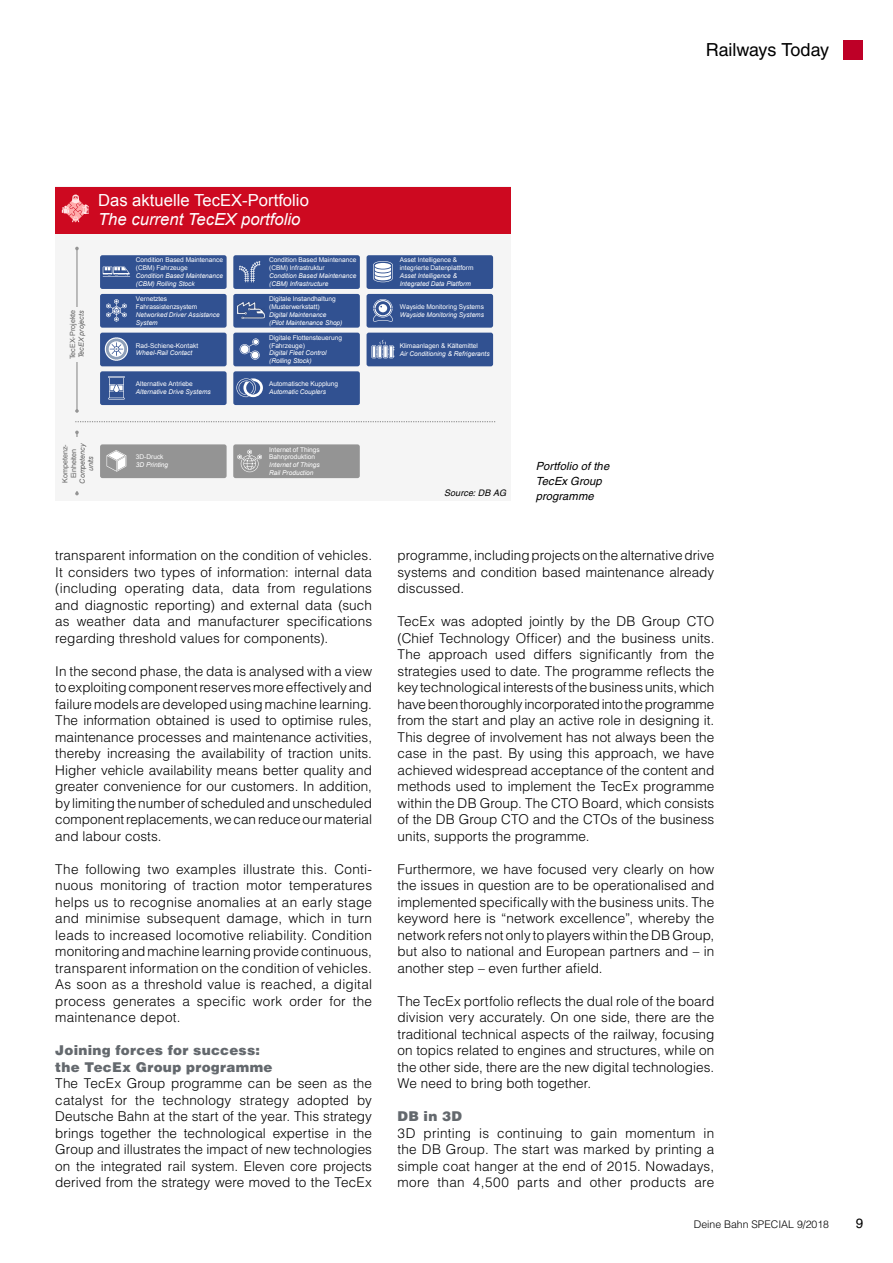
<style>
.page{position:relative;width:893px;height:1263px;background:#fff}
.page>*{position:absolute;margin:0;border:0;box-sizing:border-box;transform-origin:0 0}
.t1{font:18px "Helvetica LT";letter-spacing:-.005em;color:#000}
.t2{font:16.65px "Arial";color:#fff}
.t3{font:italic 16.65px "Arial";color:#fff}
.t4{font:300 13.5px/16.5px "Helvetica LT";letter-spacing:.005em;color:#000;text-align:justify}
.t5{font:900 13.5px/16.5px "Helvetica LT";letter-spacing:.02em;color:#64696e}
.t6{font:13.5px "Helvetica LT";color:#000}
.t7{font:italic 11.25px/15px "Helvetica LT";letter-spacing:.01em;color:#000}
.t8{font:300 10.5px "Helvetica LT";color:#000}
.t9{font:italic 9px "Helvetica LT";letter-spacing:.015em;color:#000}
.t10{font:7.2px/8.6px "Arial";letter-spacing:.005em;color:#636363;text-align:center}
.t11{font:italic 7.2px/8.6px "Arial";letter-spacing:.005em;color:#636363;text-align:center}
.t12{font:italic 6.6px/7.8px "Arial";color:#fff}
.t13{font:6.6px/7.8px "Arial";color:#fff}
</style>
<div class="page">
<div style="left:844px;top:40px;width:19px;height:19px;background:#be0027"></div>
<div style="left:55px;top:187px;width:455px;height:314px;background:#f5f5f5"></div>
<div style="left:100px;top:444px;width:127px;height:34px;background:#949494;border-radius:2px"></div>
<div style="left:233px;top:444px;width:127px;height:34px;background:#949494;border-radius:2px"></div>
<svg style="left:75px;top:421px;width:421px;height:1px"></svg>
<div style="left:55px;top:187px;width:455px;height:46px;background:#cd0920"></div>
<hr style="left:76px;top:248px;width:2px;height:163px;background:#949494">
<hr style="left:76px;top:432px;width:2px;height:62px;background:#949494">
<div style="left:61px;top:437px;width:34px;height:53px;background:#f5f5f5"></div>
<svg style="left:237px;top:449px;width:25px;height:23px"></svg>
<div style="left:100px;top:294px;width:127px;height:34px;background:#315191;border-radius:2px"></div>
<svg style="left:106px;top:299px;width:21px;height:23px"></svg>
<div style="left:100px;top:255px;width:127px;height:34px;background:#315191;border-radius:2px"></div>
<svg style="left:103px;top:267px;width:27px;height:10px"></svg>
<div style="left:367px;top:255px;width:126px;height:34px;background:#315191;border-radius:2px"></div>
<svg style="left:373px;top:261px;width:20px;height:21px"></svg>
<div style="left:367px;top:294px;width:126px;height:34px;background:#315191;border-radius:2px"></div>
<svg style="left:373px;top:299px;width:20px;height:23px"></svg>
<div style="left:100px;top:333px;width:127px;height:33px;background:#315191;border-radius:2px"></div>
<svg style="left:104px;top:337px;width:25px;height:24px"></svg>
<div style="left:367px;top:333px;width:126px;height:33px;background:#315191;border-radius:2px"></div>
<svg style="left:371px;top:340px;width:23px;height:18px"></svg>
<div style="left:100px;top:371px;width:127px;height:34px;background:#315191;border-radius:2px"></div>
<svg style="left:108px;top:376px;width:17px;height:23px"></svg>
<div style="left:233px;top:255px;width:127px;height:34px;background:#315191;border-radius:2px"></div>
<svg style="left:239px;top:261px;width:21px;height:21px"></svg>
<div style="left:233px;top:333px;width:127px;height:33px;background:#315191;border-radius:2px"></div>
<svg style="left:240px;top:338px;width:20px;height:22px"></svg>
<div style="left:233px;top:294px;width:127px;height:34px;background:#315191;border-radius:2px"></div>
<div style="left:233px;top:371px;width:127px;height:34px;background:#315191;border-radius:2px"></div>
<svg style="left:236px;top:378px;width:27px;height:19px"></svg>
<svg style="left:107px;top:450px;width:19px;height:22px"></svg>
<div style="left:68px;top:307px;width:18px;height:55px;background:#f5f5f5"></div>
<svg style="left:62px;top:195px;width:27px;height:27px"></svg>
<img style="left:237px;top:302px;width:28px;height:17px">
<h1 class="t1" style="left:706px;top:40px;width:125px">Railways Today</h1>
<p class="t2" style="left:98px;top:189px;width:212px">Das aktuelle TecEX-Portfolio</p>
<p class="t3" style="left:98px;top:208px;width:204px">The current TecEX portfolio</p>
<p class="t10" style="left:69px;top:359px;width:51px;rotate:-90deg">TecEX-Projekte</p>
<p class="t11" style="left:77px;top:358px;width:49px;rotate:-90deg">TecEX projects</p>
<p class="t13" style="left:136px;top:256px;width:89px">Condition Based Maintenance (CBM) Fahrzeuge</p>
<p class="t12" style="left:136px;top:272px;width:89px">Condition Based Maintenance (CBM) Rolling Stock</p>
<p class="t13" style="left:269px;top:256px;width:89px">Condition Based Maintenance (CBM) Infrastruktur</p>
<p class="t12" style="left:269px;top:272px;width:89px">Condition Based Maintenance (CBM) Infrastructure</p>
<p class="t13" style="left:136px;top:295px;width:63px">Vernetztes<br>Fahrassistenzsystem</p>
<p class="t12" style="left:136px;top:311px;width:85px">Networked Driver Assistance<br>System</p>
<p class="t13" style="left:269px;top:295px;width:68px">Digitale Instandhaltung (Musterwerkstatt)</p>
<p class="t12" style="left:269px;top:311px;width:75px">Digital Maintenance (Pilot Maintenance Shop)</p>
<p class="t13" style="left:136px;top:341px;width:64px">Rad-Schiene-Kontakt</p>
<p class="t12" style="left:136px;top:349px;width:58px">Wheel-Rail Contact</p>
<p class="t13" style="left:269px;top:334px;width:74px">Digitale Flottensteuerung (Fahrzeuge)</p>
<p class="t12" style="left:269px;top:349px;width:59px">Digital Fleet Control (Rolling Stock)</p>
<p class="t13" style="left:136px;top:380px;width:59px">Alternative Antriebe</p>
<p class="t12" style="left:136px;top:388px;width:76px">Alternative Drive Systems</p>
<p class="t13" style="left:269px;top:380px;width:70px">Automatische Kupplung</p>
<p class="t12" style="left:269px;top:388px;width:58px">Automatic Couplers</p>
<p class="t10" style="left:61px;top:483px;width:40px;rotate:-90deg">Kompetenz-<br>Einheiten</p>
<p class="t11" style="left:78px;top:484px;width:42px;rotate:-90deg">Competency units</p>
<p class="t13" style="left:269px;top:445px;width:52px">Internet of Things<br>Bahnproduktion</p>
<p class="t13" style="left:136px;top:453px;width:29px">3D-Druck</p>
<p class="t12" style="left:136px;top:461px;width:34px">3D Printing</p>
<p class="t12" style="left:269px;top:461px;width:52px">Internet of Things<br>Rail Production</p>
<p class="t4" style="left:55px;top:547px;width:318px">transparent information on the condition of vehicles.<br>It considers two types of information: internal data (including operating data, data from regulations and diagnostic reporting) and external data (such as weather data and manufacturer specifications regarding threshold values for components).</p>
<p class="t4" style="left:55px;top:663px;width:318px">In the second phase, the data is analysed with a view to exploiting component reserves more effectively and failure models are developed using machine learning.<br>The information obtained is used to optimise rules, maintenance processes and maintenance activities, thereby increasing the availability of traction units.<br>Higher vehicle availability means better quality and greater convenience for our customers. In addition, by limiting the number of scheduled and unscheduled component replacements, we can reduce our material and labour costs.</p>
<p class="t4" style="left:55px;top:861px;width:318px">The following two examples illustrate this. Conti&shy;nuous monitoring of traction motor temperatures helps us to recognise anomalies at an early stage and minimise subsequent damage, which in turn leads to increased locomotive reliability. Condition monitoring and machine learning provide continuous, transparent information on the condition of vehicles.<br>As soon as a threshold value is reached, a digital process generates a specific work order for the maintenance depot.</p>
<p class="t5" style="left:55px;top:1042px;width:219px">Joining forces for success: the TecEx Group programme</p>
<p class="t4" style="left:55px;top:1075px;width:318px">The TecEx Group programme can be seen as the catalyst for the technology strategy adopted by Deutsche Bahn at the start of the year. This strategy brings together the technological expertise in the Group and illustrates the impact of new technologies on the integrated rail system. Eleven core projects derived from the strategy were moved to the TecEx</p>
<p class="t13" style="left:400px;top:256px;width:75px">Asset Intelligence &amp; integrierte Datenplattform</p>
<p class="t12" style="left:400px;top:272px;width:73px">Asset Intelligence &amp;<br>Integrated Data Platform</p>
<p class="t13" style="left:400px;top:303px;width:86px">Wayside Monitoring Systems</p>
<p class="t12" style="left:400px;top:311px;width:86px">Wayside Monitoring Systems</p>
<p class="t13" style="left:400px;top:342px;width:80px">Klimaanlagen &amp; Kältemittel</p>
<p class="t12" style="left:400px;top:350px;width:91px">Air Conditioning &amp; Refrigerants</p>
<p class="t9" style="left:444px;top:487px;width:64px">Source: DB AG</p>
<p class="t7" style="left:536px;top:458px;width:75px">Portfolio of the<br>TecEx Group programme</p>
<p class="t4" style="left:398px;top:547px;width:318px">programme, including projects on the alternative drive systems and condition based maintenance already discussed.</p>
<p class="t4" style="left:398px;top:613px;width:318px">TecEx was adopted jointly by the DB Group CTO (Chief Technology Officer) and the business units.<br>The approach used differs significantly from the strategies used to date. The programme reflects the key technological interests of the business units, which have been thoroughly incorporated into the programme from the start and play an active role in designing it.<br>This degree of involvement has not always been the case in the past. By using this approach, we have achieved widespread acceptance of the content and methods used to implement the TecEx programme within the DB Group. The CTO Board, which consists of the DB Group CTO and the CTOs of the business units, supports the programme.</p>
<p class="t4" style="left:398px;top:861px;width:318px">Furthermore, we have focused very clearly on how the issues in question are to be operationalised and implemented specifically with the business units. The keyword here is “network excellence”, whereby the network refers not only to players within the DB Group, but also to national and European partners and – in another step – even further afield.</p>
<p class="t4" style="left:398px;top:993px;width:318px">The TecEx portfolio reflects the dual role of the board division very accurately. On one side, there are the traditional technical aspects of the railway, focusing on topics related to engines and structures, while on the other side, there are the new digital technologies.<br>We need to bring both together.</p>
<p class="t5" style="left:398px;top:1108px;width:66px">DB in 3D</p>
<p class="t4" style="left:398px;top:1125px;width:318px">3D printing is continuing to gain momentum in the DB Group. The start was marked by printing a simple coat hanger at the end of 2015. Nowadays, more than 4,500 parts and other products are</p>
<p class="t8" style="left:694px;top:1217px;width:137px">Deine Bahn SPECIAL 9/2018</p>
<p class="t6" style="left:856px;top:1215px;width:9px">9</p>
</div>
